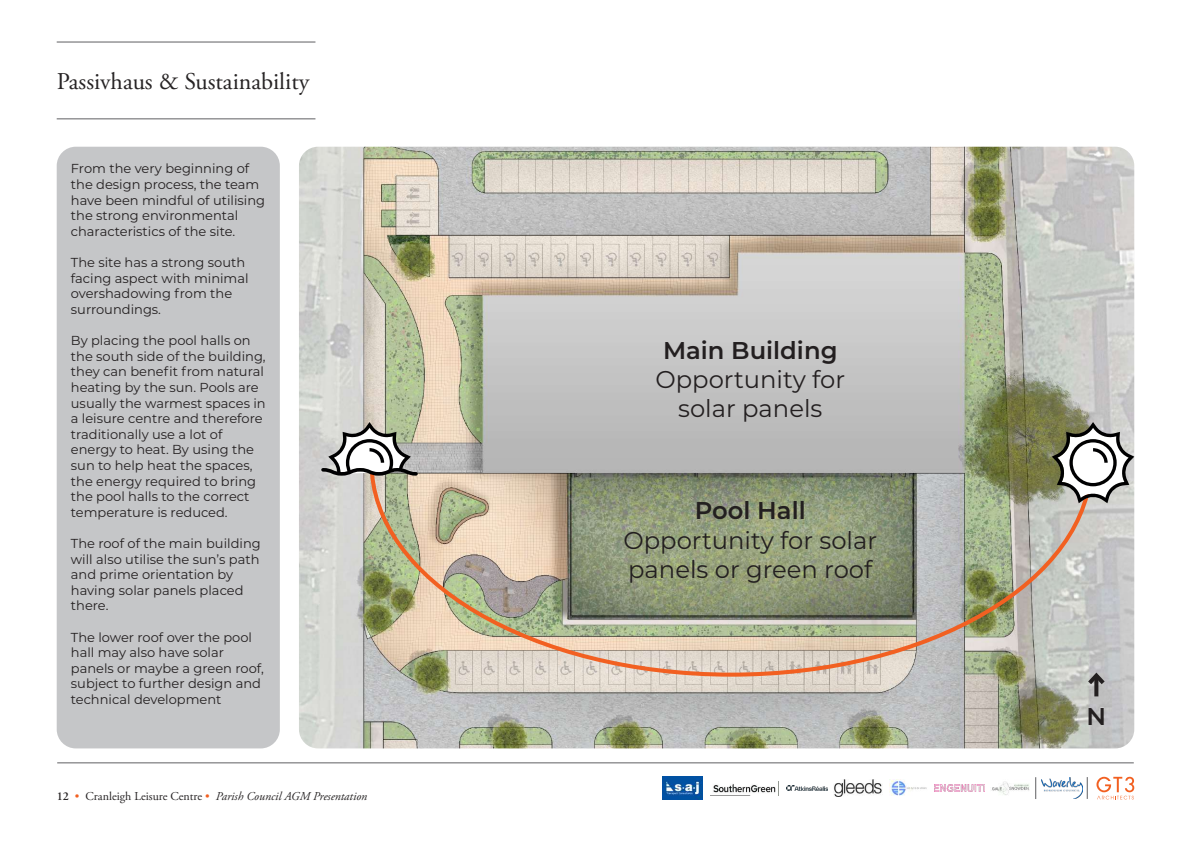
<style>
.page{position:relative;width:1191px;height:842px;background:#fff}
.page>*{position:absolute;margin:0;border:0;box-sizing:border-box;transform-origin:0 0}
.t1{font:24.3px/29.1px "Montserrat";color:#231f20}
.t2{font:600 24.3px "Montserrat";color:#231f20}
.t3{font:24px "Adobe Garamond Pro";color:#262324}
.t4{font:13px/15.6px "Montserrat";color:#231f20}
.t5{font:italic 12px "Adobe Garamond Pro";color:#262324}
.s1{font-weight:600;font-style:normal}
.s2{font-style:normal;color:#f26021}
.s3{font-style:normal}
</style>
<div class="page">
<hr style="left:57px;top:119px;width:258px;height:1px;background:#5f5f62">
<hr style="left:57px;top:42px;width:258px;height:1px;background:#5f5f62">
<hr style="left:57px;top:763px;width:1076px;height:1px;background:#5f5f62">
<svg style="left:1096px;top:777px;width:38px;height:22px"></svg>
<svg style="left:1087px;top:777px;width:1px;height:22px"></svg>
<svg style="left:1035px;top:777px;width:1px;height:22px"></svg>
<img style="left:991px;top:781px;width:39px;height:14px">
<img style="left:934px;top:784px;width:51px;height:7px">
<img style="left:834px;top:779px;width:48px;height:17px">
<img style="left:890px;top:779px;width:37px;height:17px">
<img style="left:1041px;top:778px;width:41px;height:20px">
<img style="left:713px;top:784px;width:63px;height:9px">
<img style="left:786px;top:785px;width:41px;height:6px">
<img style="left:662px;top:777px;width:40px;height:22px">
<img style="left:299px;top:147px;width:835px;height:601px">
<img style="left:367px;top:459px;width:728px;height:220px">
<svg style="left:1094px;top:688px;width:4px;height:8px"></svg>
<svg style="left:1084px;top:670px;width:24px;height:18px"></svg>
<svg style="left:1051px;top:422px;width:83px;height:81px"></svg>
<svg style="left:319px;top:422px;width:100px;height:55px"></svg>
<div style="left:57px;top:147px;width:223px;height:601px;background:#c5c6c8;border-radius:19px"></div>
<h2 class="t3" style="left:57px;top:67px;width:254px">Passivhaus &amp; Sustainability</h2>
<p class="t4" style="left:71px;top:161px;width:196px">From the very beginning of the design process, the team have been mindful of utilising the strong environmental characteristics of the site.</p>
<p class="t4" style="left:71px;top:254px;width:179px">The site has a strong south facing aspect with minimal overshadowing from the surroundings.</p>
<p class="t4" style="left:71px;top:332px;width:196px">By placing the pool halls on the south side of the building, they can benefit from natural heating by the sun. Pools are usually the warmest spaces in a leisure centre and therefore traditionally use a lot of energy to heat. By using the sun to help heat the spaces, the energy required to bring the pool halls to the correct temperature is reduced.</p>
<p class="t4" style="left:71px;top:535px;width:191px">The roof of the main building will also utilise the sun’s path and prime orientation by having solar panels placed there.</p>
<p class="t4" style="left:71px;top:629px;width:194px">The lower roof over the pool hall may also have solar panels or maybe a green roof, subject to further design and technical development</p>
<p class="t5" style="left:57px;top:789px;width:312px"><span class="s1">12</span> <span class="s2">•</span> <span class="s3">Cranleigh Leisure Centre</span> <span class="s2">•</span> Parish Council AGM Presentation</p>
<h1 class="t2" style="left:663px;top:333px;width:176px">Main Building</h1>
<h1 class="t1" style="left:655px;top:364px;width:191px;text-align:center">Opportunity for solar panels</h1>
<h1 class="t2" style="left:695px;top:494px;width:112px">Pool Hall</h1>
<h1 class="t1" style="left:623px;top:524px;width:255px">Opportunity for solar panels or green roof</h1>
<h1 class="t2" style="left:1086px;top:699px;width:21px">N</h1>
</div>
